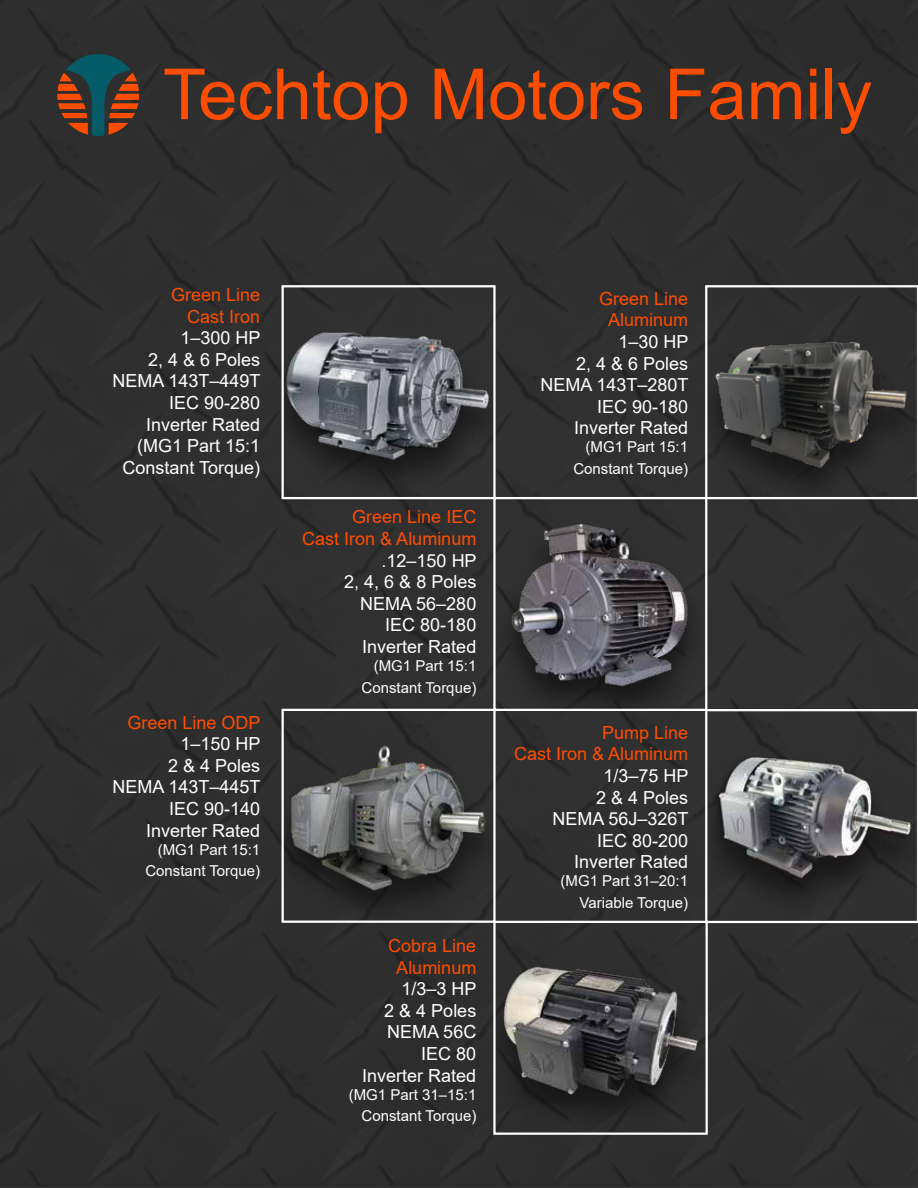
<style>
.page{position:relative;width:918px;height:1188px;background:#2e2e2e}
.page>*{position:absolute;margin:0;border:0;box-sizing:border-box;transform-origin:0 0}
.t1{font:70.5px "Arial";color:#ff4d00}
.t2{font:18px/21.6px "Arial";color:#fff;text-align:right}
.t3{font:18px/21.6px "Arial";color:#ff4d00;text-align:right}
.t4{font:15px/21.6px "Arial";color:#fff;text-align:right}
</style>
<div class="page">
<svg style="left:705px;top:709px;width:213px;height:214px"></svg>
<svg style="left:705px;top:285px;width:213px;height:214px"></svg>
<img style="left:499px;top:512px;width:189px;height:184px">
<div style="left:493px;top:497px;width:214px;height:214px;border:2px solid #fff"></div>
<div style="left:283px;top:330px;width:211px;height:168px;background:#000;opacity:.5"></div>
<img style="left:285px;top:330px;width:208px;height:133px">
<div style="left:282px;top:285px;width:214px;height:214px;border:2px solid #fff"></div>
<div style="left:283px;top:745px;width:211px;height:177px;background:#000;opacity:.5"></div>
<img style="left:286px;top:742px;width:205px;height:151px">
<div style="left:282px;top:709px;width:214px;height:214px;border:2px solid #fff"></div>
<img style="left:496px;top:950px;width:202px;height:174px">
<div style="left:493px;top:921px;width:215px;height:214px;border:2px solid #fff"></div>
<svg style="left:57px;top:54px;width:82px;height:82px"></svg>
<h1 class="t1" style="left:163px;top:46px;width:711px">Techtop Motors Family</h1>
<p class="t3" style="left:171px;top:284px;width:91px">Green Line<br>Cast Iron</p>
<p class="t2" style="left:113px;top:327px;width:150px">1–300 HP<br>2, 4 &amp; 6 Poles<br>NEMA 143T–449T<br>IEC 90-280<br>Inverter Rated (MG1 Part 15:1<br>Constant Torque)</p>
<p class="t3" style="left:128px;top:711px;width:135px">Green Line ODP</p>
<p class="t2" style="left:113px;top:733px;width:150px">1–150 HP<br>2 &amp; 4 Poles<br>NEMA 143T–445T<br>IEC 90-140<br>Inverter Rated</p>
<p class="t4" style="left:145px;top:838px;width:116px">(MG1 Part 15:1<br>Constant Torque)</p>
<p class="t3" style="left:302px;top:506px;width:176px">Green Line IEC<br>Cast Iron &amp; Aluminum</p>
<p class="t2" style="left:344px;top:549px;width:134px">.12–150 HP<br>2, 4, 6 &amp; 8 Poles<br>NEMA 56–280<br>IEC 80-180<br>Inverter Rated</p>
<p class="t4" style="left:362px;top:655px;width:116px">(MG1 Part 15:1<br>Constant Torque)</p>
<p class="t3" style="left:388px;top:935px;width:90px;text-align:center">Cobra Line<br>Aluminum</p>
<p class="t2" style="left:362px;top:978px;width:116px">1/3–3 HP<br>2 &amp; 4 Poles<br>NEMA 56C<br>IEC 80<br>Inverter Rated</p>
<p class="t4" style="left:349px;top:1083px;width:129px">(MG1 Part 31–15:1<br>Constant Torque)</p>
<p class="t3" style="left:599px;top:288px;width:91px;text-align:center">Green Line<br>Aluminum</p>
<p class="t2" style="left:540px;top:331px;width:150px">1–30 HP<br>2, 4 &amp; 6 Poles<br>NEMA 143T–280T<br>IEC 90-180<br>Inverter Rated</p>
<p class="t4" style="left:573px;top:436px;width:116px">(MG1 Part 15:1<br>Constant Torque)</p>
<p class="t3" style="left:514px;top:722px;width:176px">Pump Line<br>Cast Iron &amp; Aluminum</p>
<p class="t2" style="left:552px;top:765px;width:138px">1/3–75 HP<br>2 &amp; 4 Poles<br>NEMA 56J–326T<br>IEC 80-200<br>Inverter Rated</p>
<p class="t4" style="left:561px;top:870px;width:129px">(MG1 Part 31–20:1<br>Variable Torque)</p>
</div>
